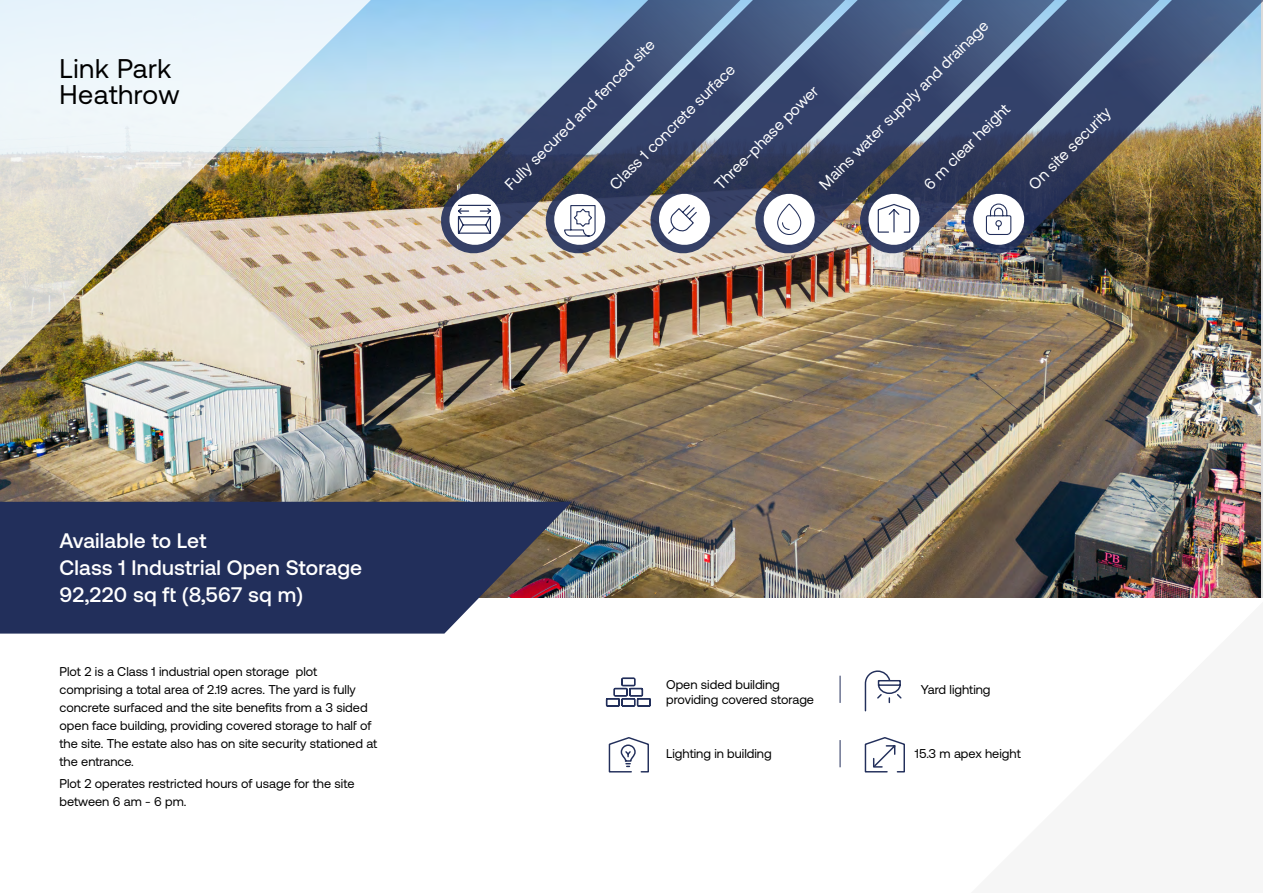
<style>
.page{position:relative;width:1263px;height:893px;background:#fff}
.page>*{position:absolute;margin:0;border:0;box-sizing:border-box;transform-origin:0 0}
.t1{font:27px/25.5px "Aeonik";letter-spacing:.02em;color:#000}
.t2{font:500 21px/27px "Aeonik";letter-spacing:.01em;color:#fff}
.t3{font:15.75px "Aeonik";color:#fff}
.t4{font:12.75px/18px "Aeonik";color:#000}
</style>
<div class="page">
<img style="left:0;top:0;width:1260px;height:598px">
<img style="left:0;top:0;width:385px;height:383px">
<svg style="left:0;top:502px;width:572px;height:132px;background:#333c63"></svg>
<svg style="left:438px;top:0;width:104px;height:256px;background:#9bb0bf"></svg>
<svg style="left:840px;top:676px;width:1px;height:27px"></svg>
<svg style="left:840px;top:740px;width:1px;height:27px"></svg>
<img style="left:1106px;top:0;width:157px;height:256px">
<svg style="left:542px;top:0;width:210px;height:256px;background:#61708b"></svg>
<img style="left:752px;top:0;width:354px;height:256px">
<svg style="left:971px;top:191px;width:56px;height:56px"></svg>
<svg style="left:605px;top:677px;width:46px;height:30px"></svg>
<svg style="left:761px;top:191px;width:56px;height:56px"></svg>
<svg style="left:656px;top:191px;width:56px;height:56px"></svg>
<svg style="left:552px;top:191px;width:56px;height:56px"></svg>
<svg style="left:447px;top:191px;width:56px;height:56px"></svg>
<svg style="left:608px;top:737px;width:41px;height:36px"></svg>
<svg style="left:864px;top:670px;width:38px;height:42px"></svg>
<svg style="left:864px;top:737px;width:41px;height:36px"></svg>
<svg style="left:866px;top:191px;width:56px;height:56px"></svg>
<p class="t3" style="left:816px;top:181px;width:233px;rotate:-45deg">Mains water supply and drainage</p>
<p class="t3" style="left:502px;top:181px;width:206px;rotate:-45deg">Fully secured and fenced site</p>
<h1 class="t1" style="left:60px;top:56px;width:122px">Link Park<br>Heathrow</h1>
<p class="t3" style="left:606px;top:181px;width:171px;rotate:-45deg">Class 1 concrete surface</p>
<p class="t3" style="left:711px;top:181px;width:141px;rotate:-45deg">Three-phase power</p>
<p class="t3" style="left:920px;top:181px;width:115px;rotate:-45deg">6 m clear height</p>
<p class="t3" style="left:1025px;top:181px;width:110px;rotate:-45deg">On site security</p>
<h2 class="t2" style="left:60px;top:527px;width:304px">Available to Let<br>Class 1 Industrial Open Storage<br>92,220 sq ft (8,567 sq m)</h2>
<p class="t4" style="left:60px;top:662px;width:319px">Plot 2 is a Class 1 industrial open storage plot comprising a total area of 2.19 acres. The yard is fully concrete surfaced and the site benefits from a 3 sided open face building, providing covered storage to half of the site. The estate also has on site security stationed at the entrance.</p>
<p class="t4" style="left:60px;top:775px;width:296px">Plot 2 operates restricted hours of usage for the site between 6 am - 6 pm.</p>
<p class="t4" style="left:666px;top:677px;width:149px;line-height:15.3px">Open sided building providing covered storage</p>
<p class="t4" style="left:666px;top:745px;width:107px">Lighting in building</p>
<p class="t4" style="left:921px;top:680px;width:71px">Yard lighting</p>
<p class="t4" style="left:915px;top:745px;width:107px">15.3 m apex height</p>
</div>
